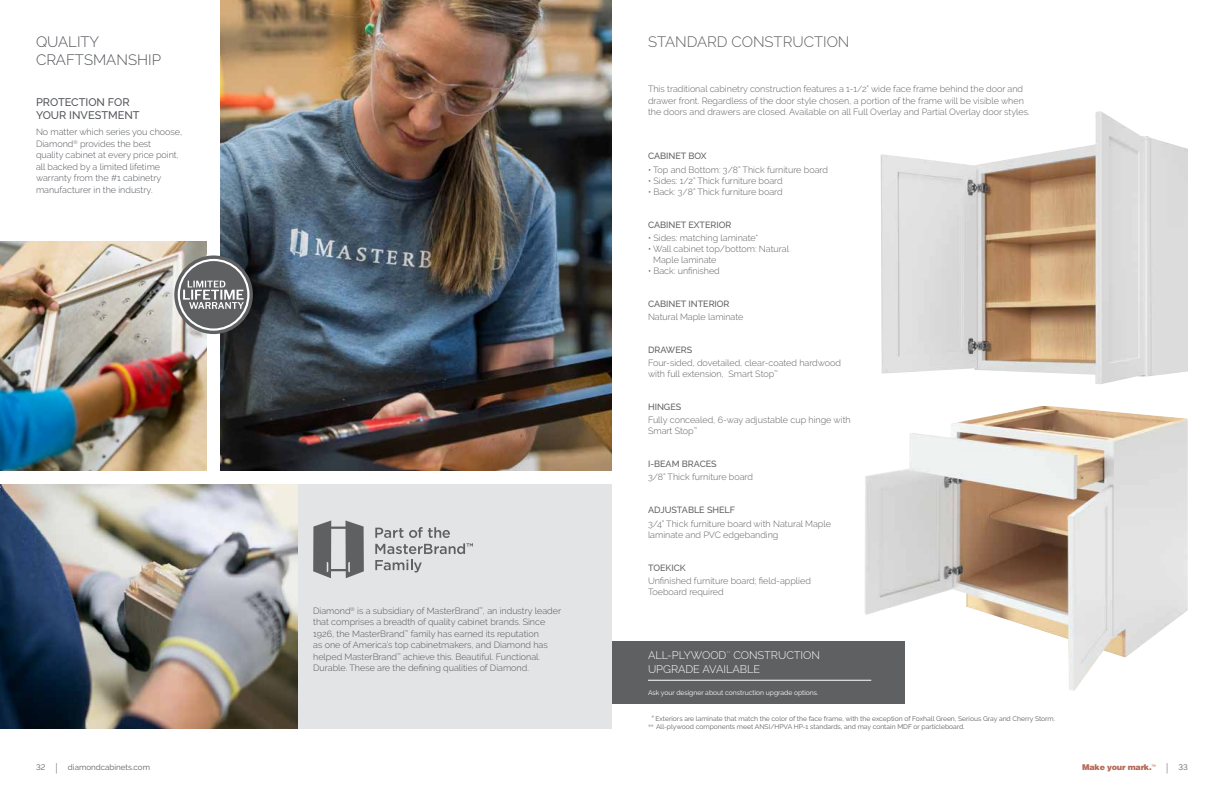
<style>
.page{position:relative;width:1224px;height:792px;background:#fff}
.page>*{position:absolute;margin:0;border:0;box-sizing:border-box;transform-origin:0 0}
.t1{font:300 15px "Raleway";color:#5f6062}
.t2{font:300 15px/18px "Raleway";color:#54555a}
.t3{font:300 11px/13.2px "Raleway";color:#fff}
.t4{font:500 11px/13.2px "Raleway";color:#54555a}
.t5{font:300 9px/11px "Raleway";color:#5f6062}
.t6{font:300 9px/11.5px "Raleway";color:#54555a}
.t7{font:500 9px "Raleway";color:#5f6062}
.t8{font:8px "Raleway";color:#5f6062}
.t9{font:900 8px "Helvetica LT Std";letter-spacing:-.03em;color:#b46a55}
.t10{font:6.8px/8.5px "Raleway";color:#5f6062}
.t11{font:6.8px "Raleway";color:#fff}
.s1{font-weight:300;font-size:11.5px}
</style>
<div class="page">
<div style="left:612px;top:641px;width:292px;height:63px;background:#5f6062"></div>
<hr style="left:648px;top:680px;width:223px;height:1px;background:#fff">
<img style="left:865px;top:406px;width:323px;height:285px">
<img style="left:881px;top:111px;width:307px;height:273px">
<img style="left:0;top:241px;width:206px;height:230px">
<img style="left:220px;top:0;width:392px;height:471px">
<img style="left:0;top:484px;width:299px;height:245px">
<div style="left:299px;top:484px;width:313px;height:245px;background:#e3e4e5"></div>
<svg style="left:174px;top:255px;width:79px;height:79px"></svg>
<svg style="left:178px;top:259px;width:71px;height:72px;background:#818183"></svg>
<svg style="left:313px;top:520px;width:51px;height:58px"></svg>
<svg style="left:375px;top:560px;width:47px;height:13px"></svg>
<svg style="left:375px;top:527px;width:98px;height:27px"></svg>
<h1 class="t2" style="left:36px;top:33px;width:127px">QUALITY<br>CRAFTSMANSHIP</h1>
<p class="t4" style="left:36px;top:96px;width:105px">PROTECTION FOR<br>YOUR INVESTMENT</p>
<p class="t6" style="left:36px;top:126px;width:148px">No matter which series you choose,<br>Diamond<sup>®</sup> provides the best<br>quality cabinet at every price point, all backed by a limited lifetime warranty from the #1 cabinetry manufacturer in the industry.</p>
<p class="t6" style="left:313px;top:605px;width:249px">Diamond<sup>®</sup> is a subsidiary of MasterBrand<sup>™</sup>, an industry leader that comprises a breadth of quality cabinet brands. Since 1926, the MasterBrand<sup>™</sup> family has earned its reputation<br>as one of America’s top cabinetmakers, and Diamond has helped MasterBrand<sup>™</sup> achieve this. Beautiful. Functional.<br>Durable. These are the defining qualities of Diamond.</p>
<h1 class="t1" style="left:648px;top:33px;width:203px">STANDARD CONSTRUCTION</h1>
<p class="t5" style="left:648px;top:83px;width:383px;line-height:11.5px">This traditional cabinetry construction features a 1-1/2” wide face frame behind the door and drawer front. Regardless of the door style chosen, a portion of the frame will be visible when the doors and drawers are closed. Available on all Full Overlay and Partial Overlay door styles.</p>
<p class="t7" style="left:648px;top:151px;width:60px">CABINET BOX</p>
<p class="t5" style="left:648px;top:164px;width:181px">• Top and Bottom: 3/8” Thick furniture board</p>
<p class="t5" style="left:648px;top:175px;width:136px">• Sides: 1/2” Thick furniture board</p>
<p class="t5" style="left:648px;top:186px;width:136px">• Back: 3/8” Thick furniture board</p>
<p class="t7" style="left:648px;top:219px;width:85px">CABINET EXTERIOR</p>
<p class="t5" style="left:648px;top:232px;width:112px">• Sides: matching laminate*</p>
<p class="t5" style="left:653px;top:243px;width:137px;text-indent:-5px">• Wall cabinet top/bottom: Natural<br>Maple laminate</p>
<p class="t5" style="left:648px;top:265px;width:73px">• Back: unfinished</p>
<p class="t7" style="left:648px;top:298px;width:83px">CABINET INTERIOR</p>
<p class="t5" style="left:648px;top:311px;width:97px">Natural Maple laminate</p>
<p class="t7" style="left:648px;top:345px;width:46px">DRAWERS</p>
<p class="t5" style="left:648px;top:357px;width:195px">Four-sided, dovetailed, clear-coated hardwood with full extension, Smart Stop<sup>™</sup></p>
<p class="t7" style="left:648px;top:402px;width:35px">HINGES</p>
<p class="t5" style="left:648px;top:415px;width:204px">Fully concealed, 6-way adjustable cup hinge with<br>Smart Stop<sup>™</sup></p>
<p class="t7" style="left:648px;top:459px;width:70px">I-BEAM BRACES</p>
<p class="t5" style="left:648px;top:472px;width:106px">3/8” Thick furniture board</p>
<p class="t7" style="left:648px;top:505px;width:89px">ADJUSTABLE SHELF</p>
<p class="t5" style="left:648px;top:518px;width:185px">3/4” Thick furniture board with Natural Maple laminate and PVC edgebanding</p>
<p class="t7" style="left:648px;top:562px;width:39px">TOEKICK</p>
<p class="t5" style="left:648px;top:575px;width:164px">Unfinished furniture board; field-applied<br>Toeboard required</p>
<p class="t3" style="left:648px;top:649px;width:173px">ALL-PLYWOOD<sup>**</sup> CONSTRUCTION<br>UPGRADE AVAILABLE</p>
<p class="t11" style="left:648px;top:688px;width:172px">Ask your designer about construction upgrade options.</p>
<p class="t10" style="left:648px;top:714px;width:409px;text-indent:3px">✳ Exteriors are laminate that match the color of the face frame, with the exception of Foxhall Green, Serious Gray and Cherry Storm. ✳✳ All-plywood components meet ANSI/HPVA HP-1 standards, and may contain MDF or particleboard.</p>
<p class="t8" style="left:36px;top:763px;width:116px">32 <span class="s1">|</span> diamondcabinets.com</p>
<p class="t8" style="left:1166px;top:763px;width:23px"><span class="s1">|</span> 33</p>
<p class="t9" style="left:1082px;top:762px;width:75px">Make your mark.<sup>™</sup></p>
</div>
